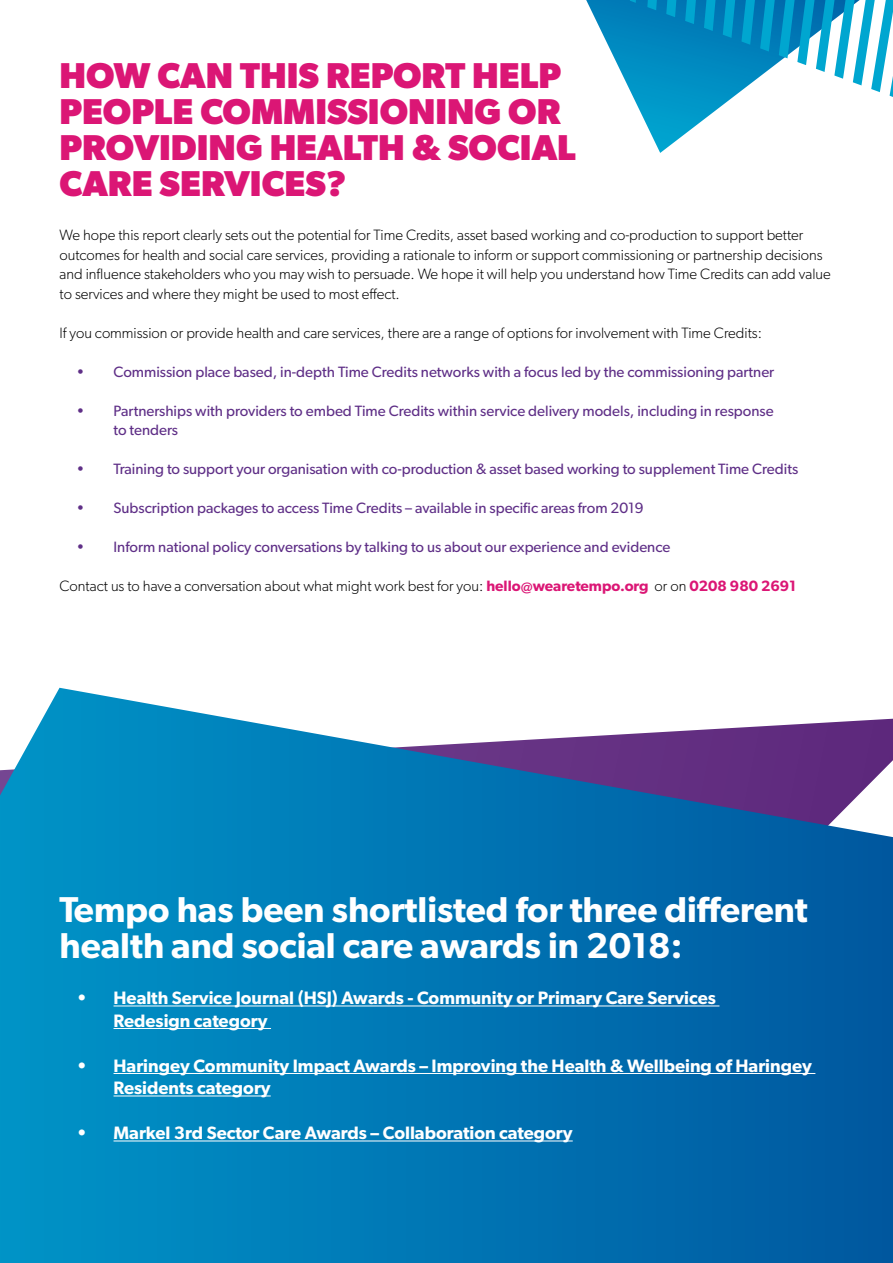
<style>
.page{position:relative;width:893px;height:1263px;background:#fff}
.page>*{position:absolute;margin:0;border:0;box-sizing:border-box;transform-origin:0 0}
.t1{font:700 36px/36px "Gibson";color:#db1675}
.t2{font:600 36px/36px "Gibson";color:#fff}
.t3{font:600 18px/22.5px "Gibson";color:#fff}
.t4{font:300 15px/19.5px "Gibson";color:#000}
.t5{font:15px/19.5px "Gibson";color:#5f2f87}
.s1{font-weight:600;color:#db1675}
</style>
<div class="page">
<svg style="left:586px;top:0;width:90px;height:153px"></svg>
<svg style="left:628px;top:0;width:265px;height:141px"></svg>
<svg style="left:0;top:688px;width:893px;height:575px;background:#187db7"></svg>
<hr style="left:114px;top:1005px;width:605px;height:1px;background:#fff">
<hr style="left:114px;top:1028px;width:157px;height:1px;background:#fff">
<hr style="left:114px;top:1073px;width:701px;height:1px;background:#fff">
<hr style="left:114px;top:1095px;width:157px;height:1px;background:#fff">
<hr style="left:114px;top:1140px;width:459px;height:1px;background:#fff">
<h1 class="t1" style="left:60px;top:57px;width:518px">HOW CAN THIS REPORT HELP<br>PEOPLE COMMISSIONING OR<br>PROVIDING HEALTH &amp; SOCIAL<br>CARE SERVICES?</h1>
<p class="t4" style="left:60px;top:225px;width:773px">We hope this report clearly sets out the potential for Time Credits, asset based working and co-production to support better outcomes for health and social care services, providing a rationale to inform or support commissioning or partnership decisions and influence stakeholders who you may wish to persuade. We hope it will help you understand how Time Credits can add value to services and where they might be used to most effect.</p>
<p class="t4" style="left:60px;top:323px;width:704px">If you commission or provide health and care services, there are a range of options for involvement with Time Credits:</p>
<p class="t5" style="left:77px;top:362px;width:699px">• Commission place based, in-depth Time Credits networks with a focus led by the commissioning partner</p>
<p class="t5" style="left:114px;top:401px;width:662px;text-indent:-37px">• Partnerships with providers to embed Time Credits within service delivery models, including in response to tenders</p>
<p class="t5" style="left:77px;top:459px;width:723px">• Training to support your organisation with co-production &amp; asset based working to supplement Time Credits</p>
<p class="t5" style="left:77px;top:498px;width:568px">• Subscription packages to access Time Credits – available in specific areas from 2019</p>
<p class="t5" style="left:77px;top:537px;width:595px">• Inform national policy conversations by talking to us about our experience and evidence</p>
<p class="t4" style="left:60px;top:576px;width:738px">Contact us to have a conversation about what might work best for you: <span class="s1">hello@wearetempo.org</span> or on <span class="s1">0208 980 2691</span></p>
<h1 class="t2" style="left:60px;top:890px;width:750px">Tempo has been shortlisted for three different health and social care awards in 2018:</h1>
<p class="t3" style="left:114px;top:986px;width:604px;text-indent:-37px">• Health Service Journal (HSJ) Awards - Community or Primary Care Services<br>Redesign category</p>
<p class="t3" style="left:114px;top:1054px;width:700px;text-indent:-37px">• Haringey Community Impact Awards – Improving the Health &amp; Wellbeing of Haringey<br>Residents category</p>
<p class="t3" style="left:77px;top:1121px;width:498px">• Markel 3rd Sector Care Awards – Collaboration category</p>
</div>
